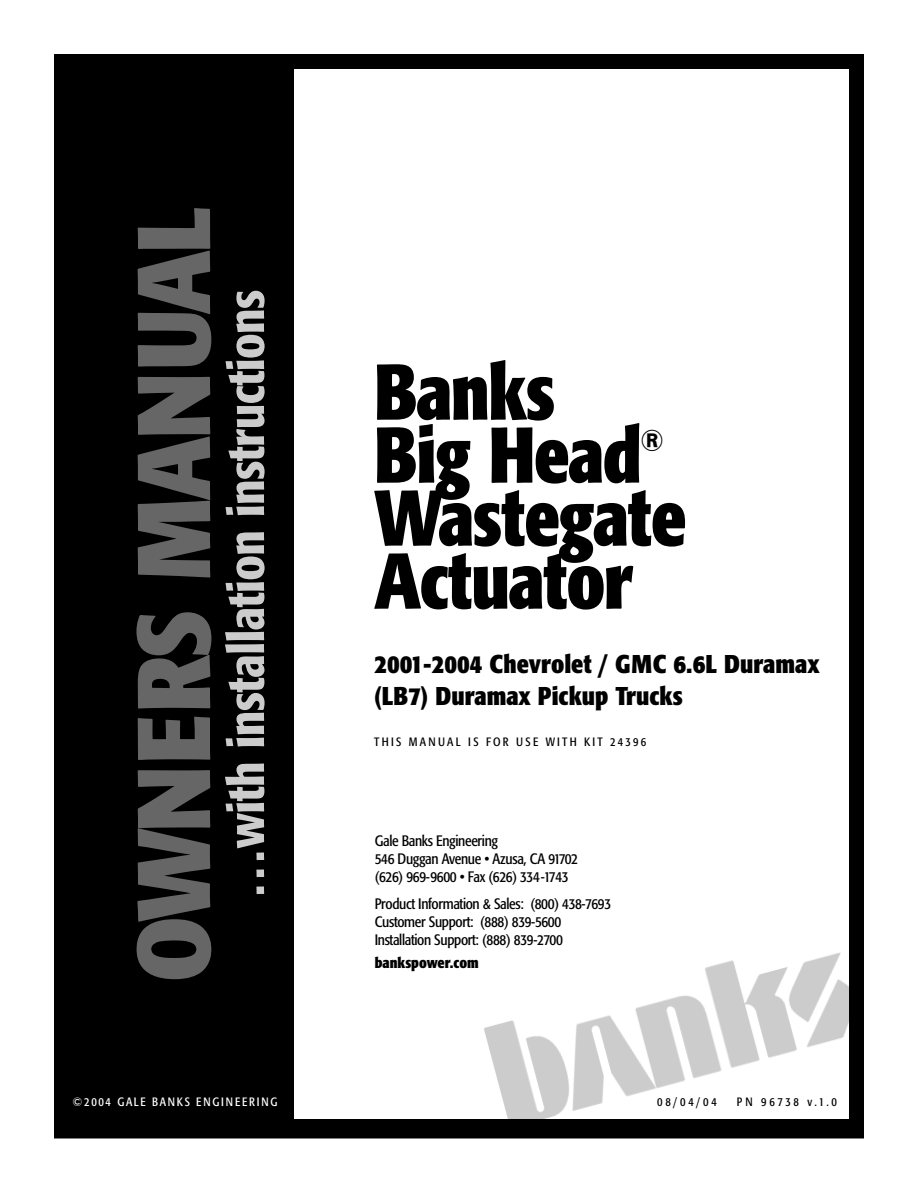
<style>
.page{position:relative;width:918px;height:1188px;background:#fff}
.page>*{position:absolute;margin:0;border:0;box-sizing:border-box;transform-origin:0 0}
.t1{font:700 condensed 102px "Formata";letter-spacing:-.025em;color:#666}
.t2{font:700 condensed 78px/63px "Formata";letter-spacing:-.02em;color:#000;scale:.96 1}
.t3{font:500 condensed 51px "Formata";letter-spacing:-.01em;color:#ccc}
.t4{font:700 condensed 30px "Formata";color:#000;scale:.96 1}
.t5{font:700 condensed 25.5px/31.5px "Formata";color:#000}
.t6{font:condensed 15px/18px "Formata";letter-spacing:-.025em;color:#000}
.t7{font:700 condensed 15px "Formata";color:#000}
.t8{font:condensed 12px "Formata";letter-spacing:.185em;color:#000}
.t9{font:condensed 12px "Formata";letter-spacing:.135em;color:#fff}
</style>
<div class="page">
<img style="left:484px;top:953px;width:364px;height:165px">
<div style="left:54px;top:1130px;width:810px;height:8px;background:#000"></div>
<div style="left:54px;top:54px;width:810px;height:1080px;border:15px solid #000"></div>
<div style="left:68px;top:54px;width:226px;height:1080px;background:#000"></div>
<h1 class="t1" style="left:133px;top:982px;width:777px;rotate:-90deg">OWNERS MANUAL</h1>
<h3 class="t3" style="left:226px;top:899px;width:610px;rotate:-90deg">…with installation instructions</h3>
<p class="t9" style="left:73px;top:1097px;width:206px">©2004 GALE BANKS ENGINEERING</p>
<h2 class="t2" style="left:374px;top:367px;width:280px">Banks<br>Big Head</h2>
<h3 class="t4" style="left:640px;top:428px;width:26px">®</h3>
<h2 class="t2" style="left:374px;top:493px;width:327px">Wastegate<br>Actuator</h2>
<h3 class="t5" style="left:374px;top:651px;width:447px">2001-2004 Chevrolet / GMC 6.6L Duramax (LB7) Duramax Pickup Trucks</h3>
<p class="t8" style="left:374px;top:737px;width:273px">THIS MANUAL IS FOR USE WITH KIT 24396</p>
<p class="t6" style="left:375px;top:833px;width:205px">Gale Banks Engineering<br>546 Duggan Avenue • Azusa, CA 91702 (626) 969-9600 • Fax (626) 334-1743</p>
<p class="t6" style="left:375px;top:896px;width:238px">Product Information &amp; Sales: (800) 438-7693<br>Customer Support: (888) 839-5600<br>Installation Support: (888) 839-2700</p>
<p class="t7" style="left:375px;top:957px;width:106px">bankspower.com</p>
<p class="t8" style="left:657px;top:1097px;width:61px">08/04/04</p>
<p class="t8" style="left:737px;top:1097px;width:102px">PN 96738 v.1.0</p>
</div>
